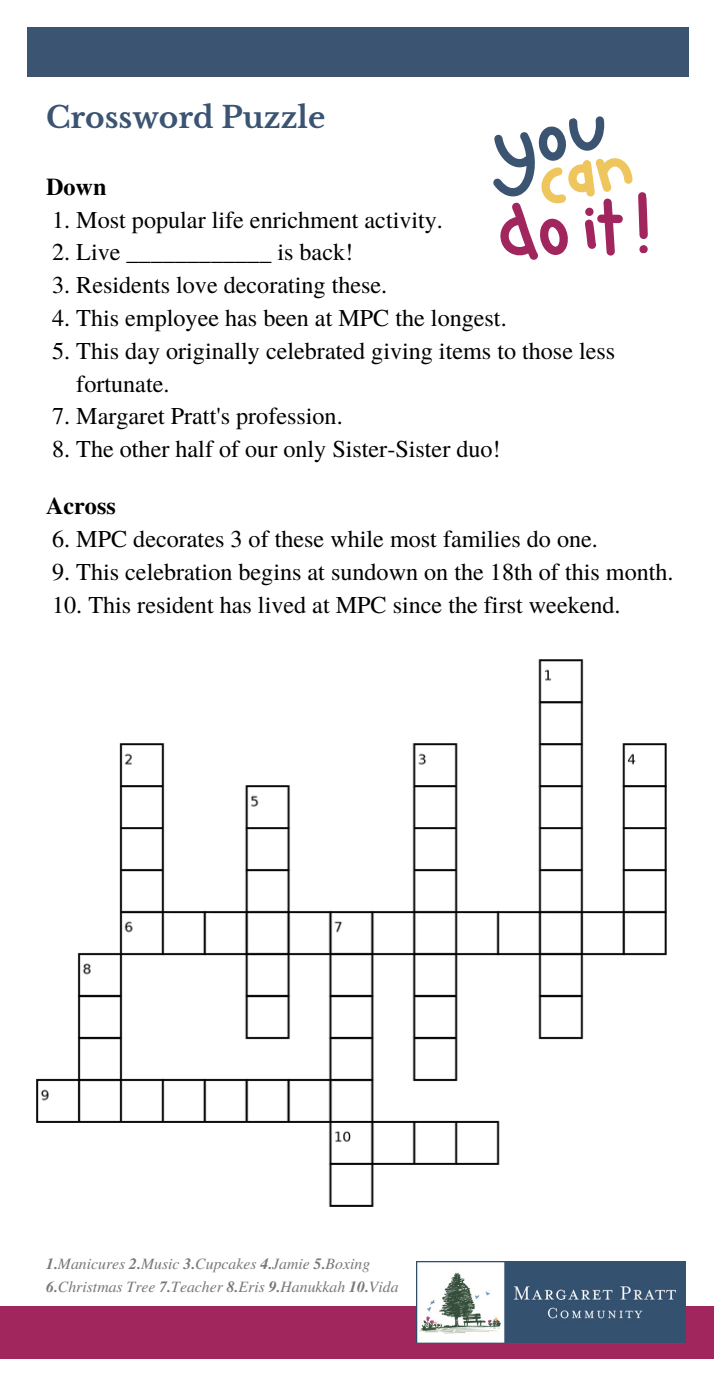
<style>
.page{position:relative;width:714px;height:1386px;background:#fff}
.page>*{position:absolute;margin:0;border:0;box-sizing:border-box;transform-origin:0 0}
.t1{font:700 29.57px "Libre Baskerville";color:#3b5472}
.t2{font:24.15px/32.9px "Te X Gyre Termes";color:#000}
.t3{font:700 24.15px "Te X Gyre Termes";color:#000}
.t4{font:italic 15.75px/22.4px "Te X Gyre Termes";color:#797878}
.s1{font-weight:700}
</style>
<div class="page">
<div style="left:27px;top:27px;width:661px;height:50px;background:#3b5472"></div>
<div style="left:0;top:1306px;width:714px;height:53px;background:#a1265d"></div>
<img style="left:416px;top:1262px;width:269px;height:81px">
<img style="left:37px;top:659px;width:630px;height:548px">
<svg style="left:493px;top:116px;width:155px;height:144px"></svg>
<p class="t1" style="left:46px;top:99px;width:281px">Crossword Puzzle</p>
<p class="t3" style="left:46px;top:168px;width:62px">Down</p>
<p class="t2" style="left:52px;top:202px;width:392px">1. Most popular life enrichment activity.</p>
<p class="t2" style="left:52px;top:235px;width:303px">2. Live ____________ is back!</p>
<p class="t2" style="left:52px;top:267px;width:337px">3. Residents love decorating these.</p>
<p class="t2" style="left:52px;top:300px;width:456px">4. This employee has been at MPC the longest.</p>
<p class="t2" style="left:76px;top:333px;width:541px;text-indent:-24px">5. This day originally celebrated giving items to those less fortunate.</p>
<p class="t2" style="left:52px;top:399px;width:292px">7. Margaret Pratt's profession.</p>
<p class="t2" style="left:52px;top:431px;width:450px">8. The other half of our only Sister-Sister duo!</p>
<p class="t3" style="left:46px;top:487px;width:71px">Across</p>
<p class="t2" style="left:52px;top:521px;width:547px">6. MPC decorates 3 of these while most families do one.</p>
<p class="t2" style="left:52px;top:554px;width:623px">9. This celebration begins at sundown on the 18th of this month.</p>
<p class="t2" style="left:52px;top:587px;width:570px">10. This resident has lived at MPC since the first weekend.</p>
<p class="t4" style="left:46px;top:1252px;width:354px"><span class="s1">1.</span>Manicures <span class="s1">2.</span>Music <span class="s1">3.</span>Cupcakes <span class="s1">4.</span>Jamie <span class="s1">5.</span>Boxing<br><span class="s1">6.</span>Christmas Tree <span class="s1">7.</span>Teacher <span class="s1">8.</span>Eris <span class="s1">9.</span>Hanukkah <span class="s1">10.</span>Vida</p>
</div>
